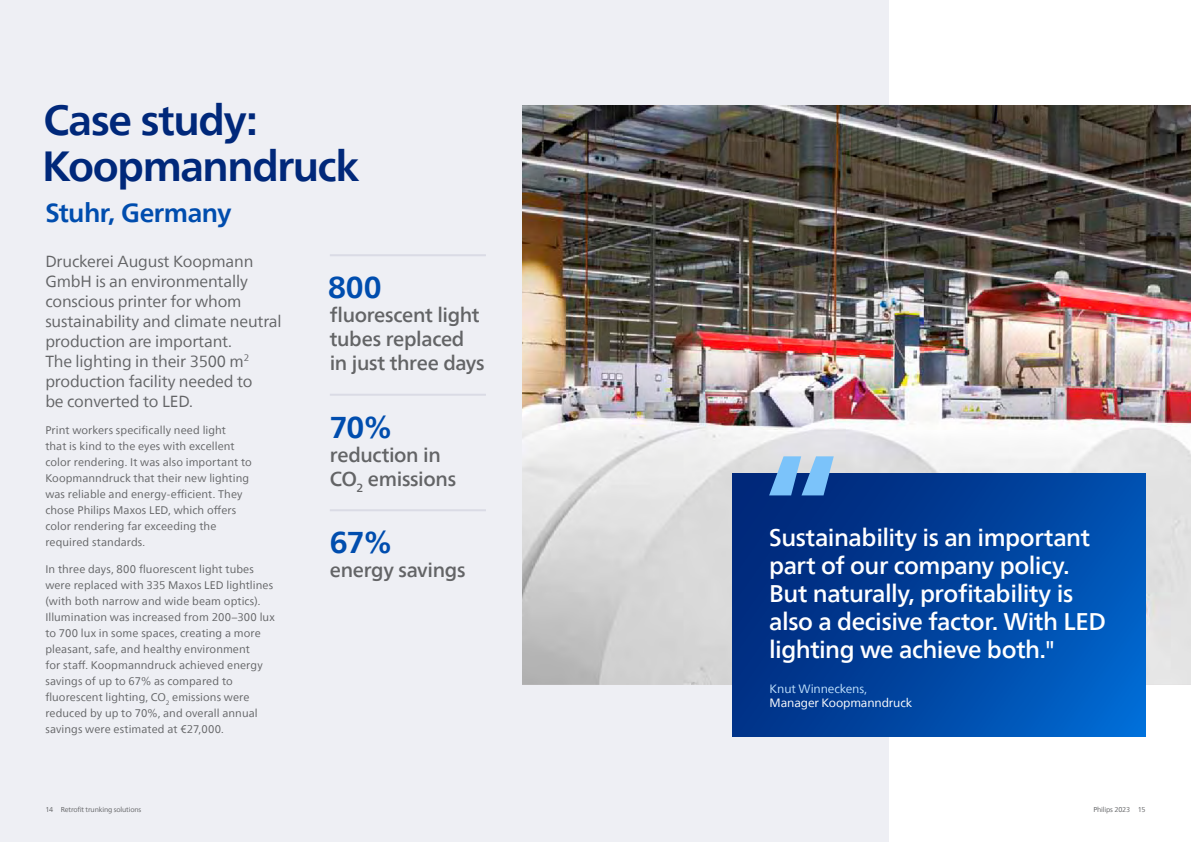
<style>
.page{position:relative;width:1191px;height:842px;background:#fff}
.page>*{position:absolute;margin:0;border:0;box-sizing:border-box;transform-origin:0 0}
.t1{font:700 162.8px "Neue Frutiger World";color:#7bc3fa}
.t2{font:700 42px/46px "Neue Frutiger World";letter-spacing:-.03em;color:#00287a}
.t3{font:700 30px "Neue Frutiger World";letter-spacing:-.015em;color:#004dae}
.t4{font:700 26px "Neue Frutiger World";letter-spacing:-.02em;color:#004dae}
.t5{font:500 24px/28px "Neue Frutiger World";letter-spacing:-.02em;color:#fff}
.t6{font:500 20px/24px "Neue Frutiger World";letter-spacing:-.02em;color:#636466}
.t7{font:16px/20px "Neue Frutiger World";letter-spacing:-.01em;color:#636466}
.t8{font:12px "Neue Frutiger World";letter-spacing:-.01em;color:#fff}
.t9{font:12px "Neue Frutiger World";letter-spacing:-.01em;color:#c0e1fd}
.t10{font:11px/16px "Neue Frutiger World";letter-spacing:.01em;color:#636466}
.t11{font:7px "Neue Frutiger World";letter-spacing:-.02em;color:#636466}
</style>
<div class="page">
<div style="left:0;top:0;width:889px;height:842px;background:#eeeff4"></div>
<img style="left:522px;top:105px;width:669px;height:579px">
<hr style="left:330px;top:509px;width:156px;height:2px;background:#dadbe5">
<hr style="left:330px;top:394px;width:156px;height:2px;background:#dadbe5">
<hr style="left:330px;top:254px;width:156px;height:2px;background:#dadbe5">
<svg style="left:733px;top:474px;width:412px;height:263px;background:#00429d"></svg>
<h2 class="t2" style="left:42px;top:96px;width:319px">Case study:<br>Koopmanndruck</h2>
<h3 class="t4" style="left:45px;top:190px;width:188px">Stuhr, Germany</h3>
<h3 class="t7" style="left:45px;top:251px;width:238px">Druckerei August Koopmann<br>GmbH is an environmentally conscious printer for whom sustainability and climate neutral production are important.<br>The lighting in their 3500 m<sup>2 </sup>production facility needed to<br>be converted to LED.</h3>
<p class="t10" style="left:45px;top:422px;width:208px">Print workers specifically need light<br>that is kind to the eyes with excellent color rendering. It was also important to Koopmanndruck that their new lighting was reliable and energy-efficient. They chose Philips Maxos LED, which offers color rendering far exceeding the required standards.</p>
<p class="t10" style="left:45px;top:562px;width:231px">In three days, 800 fluorescent light tubes were replaced with 335 Maxos LED lightlines (with both narrow and wide beam optics).<br>Illumination was increased from 200–300 lux to 700 lux in some spaces, creating a more pleasant, safe, and healthy environment<br>for staff. Koopmanndruck achieved energy savings of up to 67% as compared to fluorescent lighting, CO<sub>2</sub> emissions were reduced by up to 70%, and overall annual savings were estimated at €27,000.</p>
<h3 class="t3" style="left:328px;top:261px;width:55px">800</h3>
<h3 class="t6" style="left:330px;top:303px;width:156px">fluorescent light tubes replaced in just three days</h3>
<h3 class="t3" style="left:330px;top:401px;width:64px">70%</h3>
<h3 class="t6" style="left:330px;top:443px;width:128px">reduction in<br>CO<sub>2</sub> emissions</h3>
<h3 class="t3" style="left:330px;top:516px;width:64px">67%</h3>
<h3 class="t6" style="left:330px;top:558px;width:137px">energy savings</h3>
<h1 class="t1" style="left:840px;top:576px;width:80px;rotate:-180deg">”</h1>
<h3 class="t5" style="left:769px;top:523px;width:338px">Sustainability is an important part of our company policy.<br>But naturally, profitability is also a decisive factor. With LED lighting we achieve both."</h3>
<p class="t9" style="left:769px;top:679px;width:99px">Knut Winneckens,</p>
<p class="t8" style="left:769px;top:693px;width:144px">Manager Koopmanndruck</p>
<p class="t11" style="left:45px;top:804px;width:98px">14 Retrofit trunking solutions</p>
<p class="t11" style="left:1093px;top:804px;width:54px">Philips 2023 15</p>
</div>
